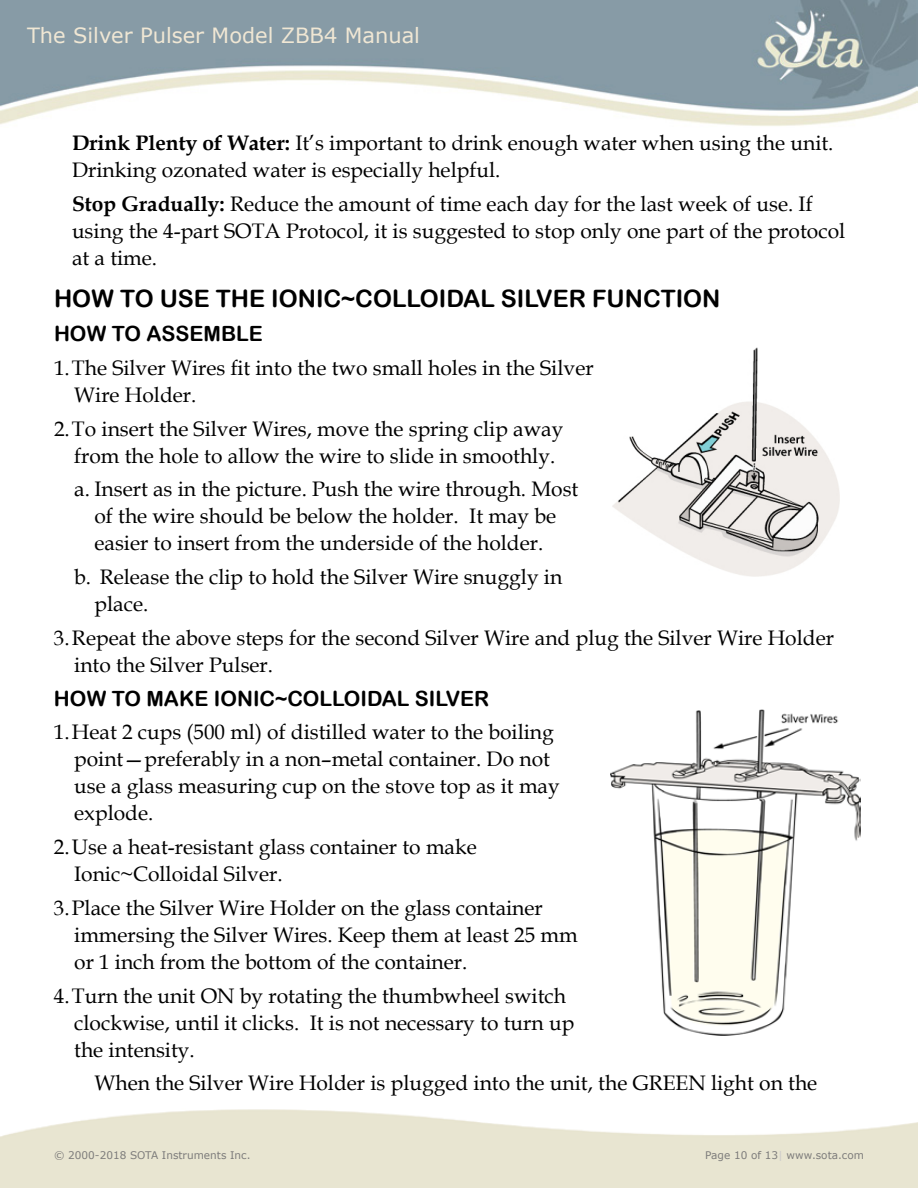
<style>
.page{position:relative;width:918px;height:1188px;background:#fff}
.page>*{position:absolute;margin:0;border:0;box-sizing:border-box;transform-origin:0 0}
.t1{font:24px "Arial Rounded MT Bold";color:#000}
.t2{font:21px/27px "Book Antiqua";color:#000}
.t3{font:21px "Arial Rounded MT Bold";color:#000}
.t4{font:21px "Verdana";color:#f0e7d4}
.t5{font:10.5px "Verdana";color:#7d7c7b}
.s1{font-weight:700}
.s2{color:#cbcaca}
</style>
<div class="page">
<img style="left:0;top:0;width:918px;height:126px">
<img style="left:611px;top:710px;width:249px;height:326px">
<img style="left:613px;top:347px;width:226px;height:230px">
<p class="t4" style="left:27px;top:22px;width:395px">The Silver Pulser Model ZBB4 Manual</p>
<p class="t2" style="left:72px;top:129px;width:763px"><span class="s1">Drink Plenty of Water:</span> It’s important to drink enough water when using the unit.<br>Drinking ozonated water is especially helpful.</p>
<p class="t2" style="left:72px;top:190px;width:775px"><span class="s1">Stop Gradually:</span> Reduce the amount of time each day for the last week of use. If using the 4-part SOTA Protocol, it is suggested to stop only one part of the protocol at a time.</p>
<p class="t1" style="left:54px;top:285px;width:668px">HOW TO USE THE IONIC~COLLOIDAL SILVER FUNCTION</p>
<p class="t3" style="left:54px;top:321px;width:210px">HOW TO ASSEMBLE</p>
<p class="t2" style="left:74px;top:354px;width:521px;text-indent:-20px">1.The Silver Wires fit into the two small holes in the Silver<br>Wire Holder.</p>
<p class="t2" style="left:54px;top:414px;width:511px;text-align:center">2.To insert the Silver Wires, move the spring clip away from the hole to allow the wire to slide in smoothly.</p>
<p class="t2" style="left:94px;top:475px;width:485px;text-indent:-20px">a. Insert as in the picture. Push the wire through. Most of the wire should be below the holder. It may be easier to insert from the underside of the holder.</p>
<p class="t2" style="left:94px;top:563px;width:469px;text-indent:-20px">b. Release the clip to hold the Silver Wire snuggly in place.</p>
<p class="t2" style="left:74px;top:624px;width:761px;text-indent:-20px">3.Repeat the above steps for the second Silver Wire and plug the Silver Wire Holder into the Silver Pulser.</p>
<p class="t3" style="left:54px;top:686px;width:437px">HOW TO MAKE IONIC~COLLOIDAL SILVER</p>
<p class="t2" style="left:74px;top:718px;width:487px;text-indent:-20px">1.Heat 2 cups (500 ml) of distilled water to the boiling point—preferably in a non–metal container. Do not use a glass measuring cup on the stove top as it may explode.</p>
<p class="t2" style="left:74px;top:833px;width:404px;text-indent:-20px">2.Use a heat-resistant glass container to make<br>Ionic~Colloidal Silver.</p>
<p class="t2" style="left:74px;top:894px;width:505px;text-indent:-20px">3.Place the Silver Wire Holder on the glass container immersing the Silver Wires. Keep them at least 25 mm or 1 inch from the bottom of the container.</p>
<p class="t2" style="left:74px;top:981px;width:502px;text-indent:-20px">4.Turn the unit ON by rotating the thumbwheel switch clockwise, until it clicks. It is not necessary to turn up the intensity.</p>
<p class="t2" style="left:94px;top:1069px;width:724px">When the Silver Wire Holder is plugged into the unit, the GREEN light on the</p>
<p class="t5" style="left:54px;top:1149px;width:198px">© 2000-2018 SOTA Instruments Inc.</p>
<p class="t5" style="left:705px;top:1149px;width:160px">Page 10 of 13<span class="s2">|</span> www.sota.com</p>
</div>
